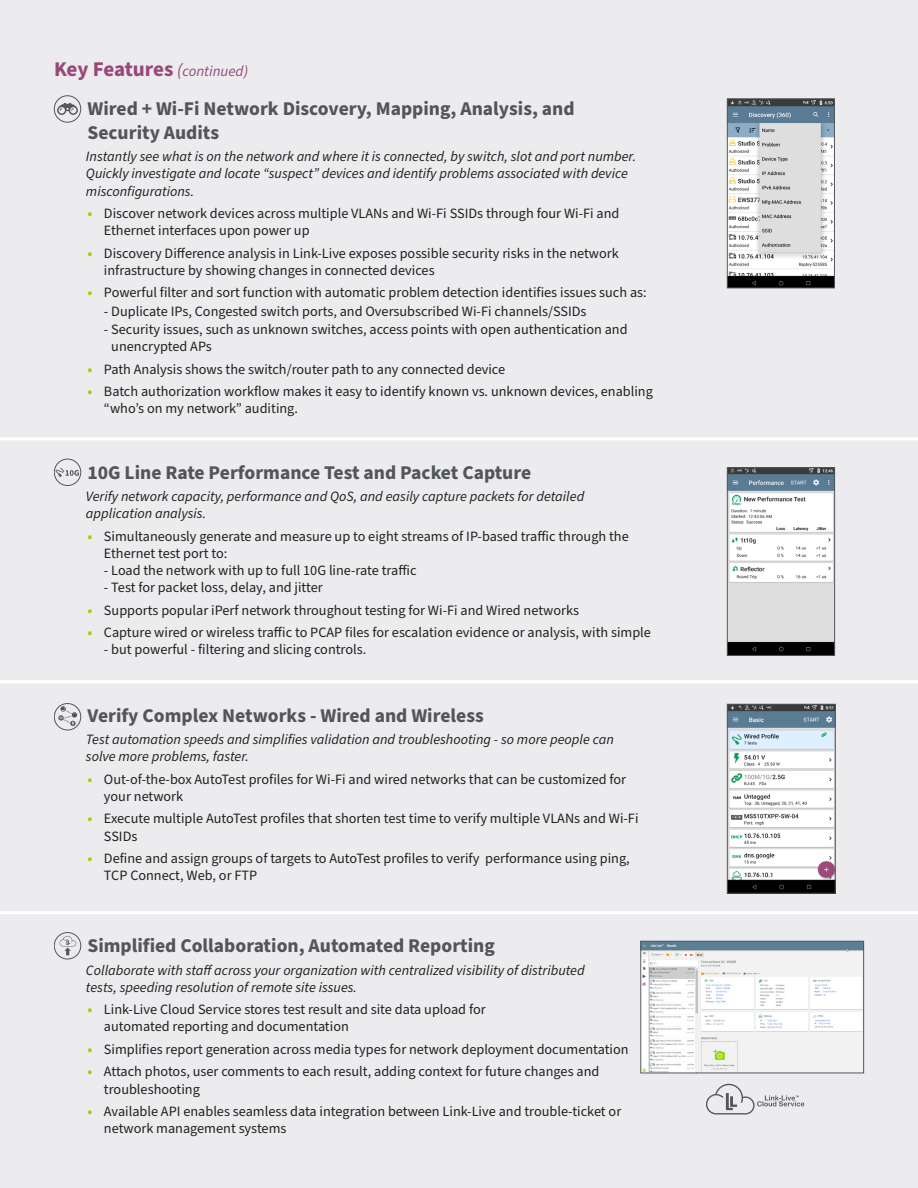
<style>
.page{position:relative;width:918px;height:1188px;background:#ececee}
.page>*{position:absolute;margin:0;border:0;box-sizing:border-box;transform-origin:0 0}
.t1{font:700 21px "Source Sans Pro";letter-spacing:-.01em;color:#99487a}
.t2{font:700 19.5px "Source Sans Pro";color:#535659}
.t3{font:14.25px/17.1px "Source Sans Pro";color:#231f20}
.t4{font:italic 14.25px/17.1px "Source Sans Pro";color:#231f20}
.s1{font-weight:400;font-style:italic;font-size:18px}
.s2{font-weight:400;font-style:italic;font-size:15px}
.s3{font-weight:700;color:#97d700}
</style>
<div class="page">
<div style="left:54px;top:95px;width:27px;height:28px;border:1px solid #53565a;border-radius:50%"></div>
<svg style="left:57px;top:103px;width:21px;height:12px"></svg>
<img style="left:729px;top:100px;width:104px;height:186px">
<div style="left:727px;top:98px;width:108px;height:190px;border:1px solid #535659"></div>
<div style="left:54px;top:459px;width:27px;height:27px;border:1px solid #53565a;border-radius:50%"></div>
<svg style="left:55px;top:468px;width:24px;height:9px"></svg>
<img style="left:729px;top:469px;width:104px;height:185px">
<div style="left:727px;top:467px;width:108px;height:189px;border:1px solid #535659"></div>
<div style="left:54px;top:703px;width:27px;height:27px;border:1px solid #53565a;border-radius:50%"></div>
<svg style="left:58px;top:706px;width:19px;height:20px"></svg>
<img style="left:729px;top:706px;width:105px;height:186px">
<div style="left:727px;top:704px;width:109px;height:190px;border:1px solid #535659"></div>
<div style="left:54px;top:932px;width:27px;height:27px;border:1px solid #53565a;border-radius:50%"></div>
<svg style="left:60px;top:936px;width:16px;height:19px"></svg>
<img style="left:642px;top:943px;width:220px;height:128px">
<div style="left:640px;top:941px;width:224px;height:132px;border:1px solid #535659"></div>
<hr style="left:0;top:437px;width:918px;height:3px;background:#fff">
<hr style="left:0;top:680px;width:918px;height:3px;background:#fff">
<hr style="left:0;top:911px;width:918px;height:3px;background:#fff">
<svg style="left:706px;top:1084px;width:98px;height:30px"></svg>
<p class="t1" style="left:54px;top:54px;width:196px">Key Features <span class="s1">(</span><span class="s2">continued)</span></p>
<p class="t2" style="left:87px;top:96px;width:489px">Wired + Wi-Fi Network Discovery, Mapping, Analysis, and</p>
<p class="t2" style="left:87px;top:119px;width:133px">Security Audits</p>
<p class="t4" style="left:86px;top:148px;width:552px">Instantly see what is on the network and where it is connected, by switch, slot and port number.<br>Quickly investigate and locate “suspect” devices and identify problems associated with device misconfigurations.</p>
<p class="t3" style="left:104px;top:205px;width:517px;text-indent:-16px"><span class="s3">•</span> Discover network devices across multiple VLANs and Wi-Fi SSIDs through four Wi-Fi and<br>Ethernet interfaces upon power up</p>
<p class="t3" style="left:104px;top:245px;width:516px;text-indent:-16px"><span class="s3">•</span> Discovery Difference analysis in Link-Live exposes possible security risks in the network infrastructure by showing changes in connected devices</p>
<p class="t3" style="left:87px;top:284px;width:561px"><span class="s3">•</span> Powerful filter and sort function with automatic problem detection identifies issues such as:</p>
<p class="t3" style="left:104px;top:303px;width:484px">- Duplicate IPs, Congested switch ports, and Oversubscribed Wi-Fi channels/SSIDs</p>
<p class="t3" style="left:111px;top:321px;width:518px;text-indent:-7px">- Security issues, such as unknown switches, access points with open authentication and unencrypted APs</p>
<p class="t3" style="left:87px;top:361px;width:419px"><span class="s3">•</span> Path Analysis shows the switch/router path to any connected device</p>
<p class="t3" style="left:104px;top:383px;width:550px;text-indent:-16px"><span class="s3">•</span> Batch authorization workflow makes it easy to identify known vs. unknown devices, enabling “who’s on my network” auditing.</p>
<p class="t2" style="left:87px;top:459px;width:445px">10G Line Rate Performance Test and Packet Capture</p>
<p class="t4" style="left:86px;top:488px;width:500px">Verify network capacity, performance and QoS, and easily capture packets for detailed application analysis.</p>
<p class="t3" style="left:104px;top:528px;width:526px;text-indent:-16px"><span class="s3">•</span> Simultaneously generate and measure up to eight streams of IP-based traffic through the<br>Ethernet test port to:</p>
<p class="t3" style="left:104px;top:562px;width:314px">- Load the network with up to full 10G line-rate traffic</p>
<p class="t3" style="left:104px;top:579px;width:220px">- Test for packet loss, delay, and jitter</p>
<p class="t3" style="left:87px;top:602px;width:493px"><span class="s3">•</span> Supports popular iPerf network throughout testing for Wi-Fi and Wired networks</p>
<p class="t3" style="left:87px;top:624px;width:565px"><span class="s3">•</span> Capture wired or wireless traffic to PCAP files for escalation evidence or analysis, with simple</p>
<p class="t3" style="left:104px;top:641px;width:264px">- but powerful - filtering and slicing controls.</p>
<p class="t2" style="left:87px;top:702px;width:398px">Verify Complex Networks - Wired and Wireless</p>
<p class="t4" style="left:86px;top:731px;width:529px">Test automation speeds and simplifies validation and troubleshooting - so more people can solve more problems, faster.</p>
<p class="t3" style="left:104px;top:771px;width:524px;text-indent:-16px"><span class="s3">•</span> Out-of-the-box AutoTest profiles for Wi-Fi and wired networks that can be customized for your network</p>
<p class="t3" style="left:104px;top:811px;width:536px;text-indent:-16px"><span class="s3">•</span> Execute multiple AutoTest profiles that shorten test time to verify multiple VLANs and Wi-Fi<br>SSIDs</p>
<p class="t3" style="left:104px;top:850px;width:527px;text-indent:-16px"><span class="s3">•</span> Define and assign groups of targets to AutoTest profiles to verify performance using ping,<br>TCP Connect, Web, or FTP</p>
<p class="t2" style="left:87px;top:932px;width:409px">Simplified Collaboration, Automated Reporting</p>
<p class="t4" style="left:86px;top:962px;width:500px">Collaborate with staff across your organization with centralized visibility of distributed tests, speeding resolution of remote site issues.</p>
<p class="t3" style="left:87px;top:1001px;width:400px"><span class="s3">•</span> Link-Live Cloud Service stores test result and site data upload for</p>
<p class="t3" style="left:104px;top:1019px;width:246px">automated reporting and documentation</p>
<p class="t3" style="left:87px;top:1041px;width:543px"><span class="s3">•</span> Simplifies report generation across media types for network deployment documentation</p>
<p class="t3" style="left:104px;top:1064px;width:497px;text-indent:-16px"><span class="s3">•</span> Attach photos, user comments to each result, adding context for future changes and troubleshooting</p>
<p class="t3" style="left:104px;top:1103px;width:519px;text-indent:-16px"><span class="s3">•</span> Available API enables seamless data integration between Link-Live and trouble-ticket or network management systems</p>
</div>
